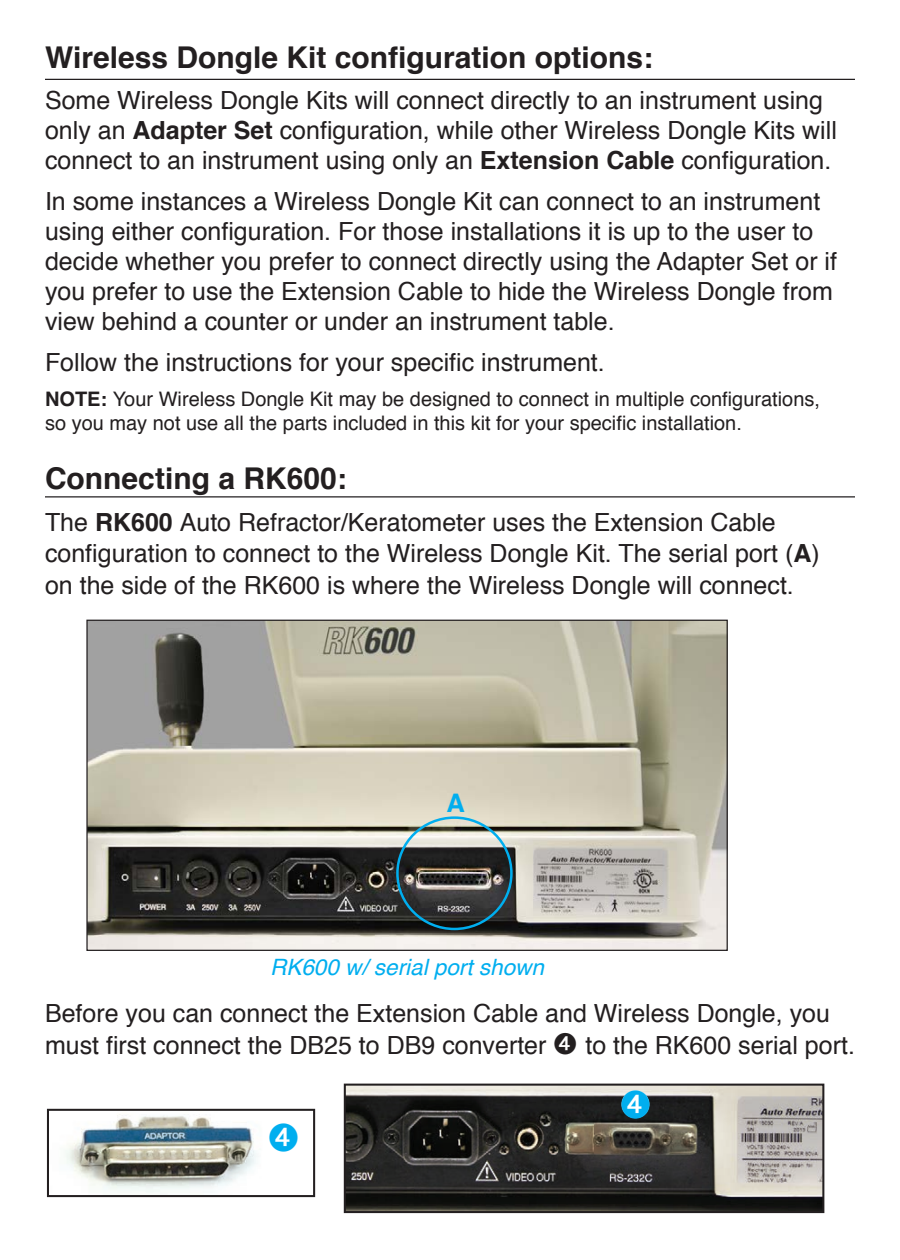
<style>
.page{position:relative;width:900px;height:1260px;background:#fff}
.page>*{position:absolute;margin:0;border:0;box-sizing:border-box;transform-origin:0 0}
.t1{font:700 30px "Helvetica";color:#231f20}
.t2{font:700 25.5px "Helvetica";color:#00aeef}
.t3{font:25px/30px "Helvetica";color:#231f20}
.t4{font:italic 22.5px "Helvetica";color:#00aeef}
.t5{font:20px/23.8px "Helvetica";color:#231f20}
.s1{font-weight:700}
</style>
<div class="page">
<hr style="left:45px;top:79px;width:810px;height:1px;background:#231f20">
<hr style="left:45px;top:496px;width:810px;height:2px;background:#231f20">
<img style="left:88px;top:622px;width:638px;height:327px">
<div style="left:396px;top:816px;width:117px;height:114px;border:2px solid #00aeef;border-radius:50%"></div>
<img style="left:66px;top:1114px;width:191px;height:79px">
<div style="left:47px;top:1109px;width:268px;height:88px;border:2px solid #231f20"></div>
<img style="left:347px;top:1087px;width:474px;height:123px">
<div style="left:344px;top:1084px;width:480px;height:129px;border:2px solid #231f20"></div>
<svg style="left:621px;top:1090px;width:29px;height:28px"></svg>
<p class="t1" style="left:45px;top:33px;width:610px">Wireless Dongle Kit configuration options:</p>
<p class="t3" style="left:45px;top:86px;width:793px">Some Wireless Dongle Kits will connect directly to an instrument using only an <span class="s1">Adapter Set</span> configuration, while other Wireless Dongle Kits will connect to an instrument using only an <span class="s1">Extension Cable</span> configuration.</p>
<p class="t3" style="left:45px;top:187px;width:794px">In some instances a Wireless Dongle Kit can connect to an instrument using either configuration. For those installations it is up to the user to decide whether you prefer to connect directly using the Adapter Set or if you prefer to use the Extension Cable to hide the Wireless Dongle from view behind a counter or under an instrument table.</p>
<p class="t3" style="left:45px;top:348px;width:561px">Follow the instructions for your specific instrument.</p>
<p class="t5" style="left:45px;top:388px;width:777px"><span class="s1">NOTE:</span> Your Wireless Dongle Kit may be designed to connect in multiple configurations, so you may not use all the parts included in this kit for your specific installation.</p>
<p class="t1" style="left:45px;top:454px;width:303px">Connecting a RK600:</p>
<p class="t3" style="left:45px;top:507px;width:776px;line-height:31.2px">The <span class="s1">RK600</span> Auto Refractor/Keratometer uses the Extension Cable configuration to connect to the Wireless Dongle Kit. The serial port (<span class="s1">A</span>) on the side of the RK600 is where the Wireless Dongle will connect.</p>
<p class="t2" style="left:446px;top:782px;width:20px">A</p>
<p class="t4" style="left:270px;top:950px;width:275px">RK600 w/ serial port shown</p>
<p class="t3" style="left:45px;top:999px;width:812px;line-height:31.2px">Before you can connect the Extension Cable and Wireless Dongle, you must first connect the DB25 to DB9 converter ➍ to the RK600 serial port.</p>
</div>
